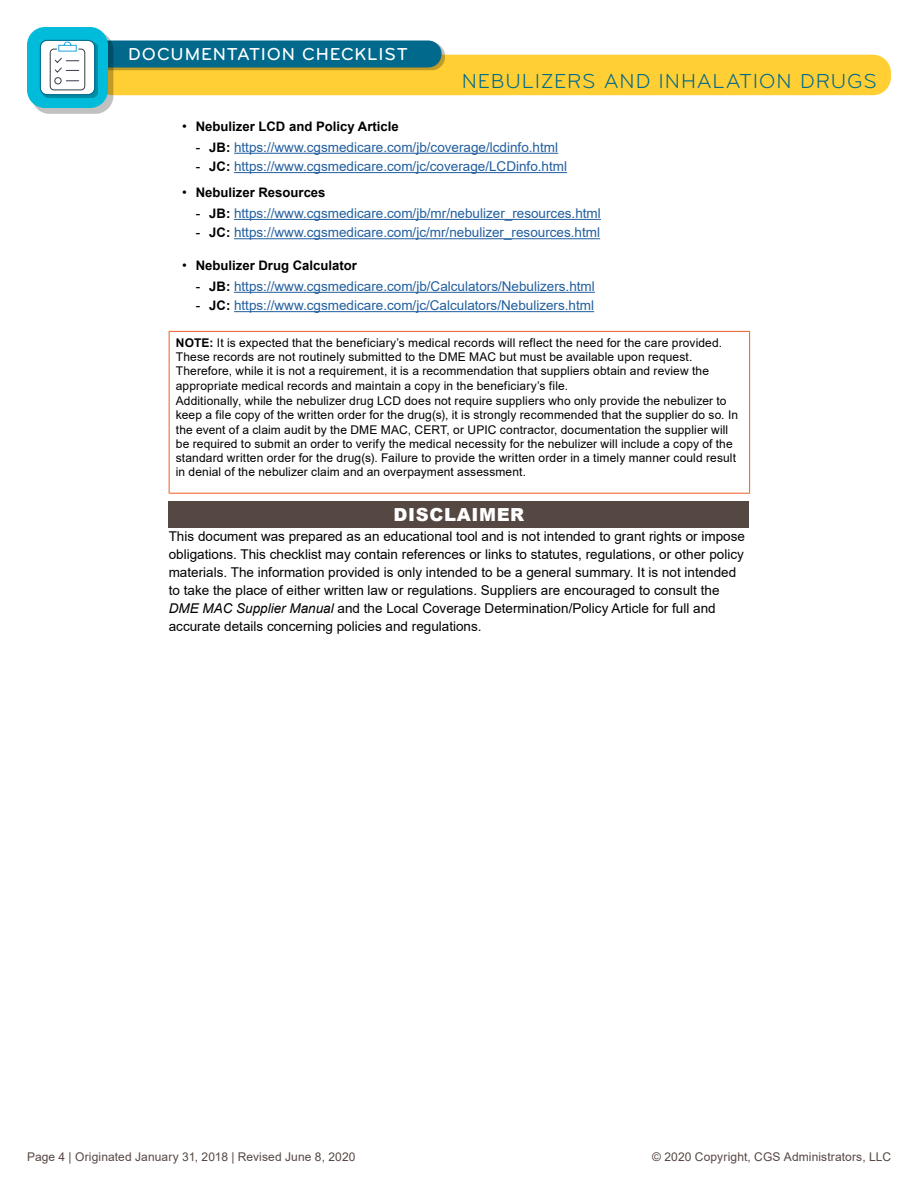
<style>
.page{position:relative;width:918px;height:1188px;background:#fff}
.page>*{position:absolute;margin:0;border:0;box-sizing:border-box;transform-origin:0 0}
.t1{font:21px "Bryant Pro";letter-spacing:.04em;color:#00698c}
.t2{font:500 18px "Bryant Pro";letter-spacing:.045em;color:#fff}
.t3{font:900 18px "Arial";letter-spacing:.035em;color:#fff}
.main{font:13.5px/18px "Arial";color:#000}
.t4{font:13.5px "Arial";color:#215e9e}
.t5{font:700 13.2px "Arial";color:#000}
.note{font:12px/14.2px "Arial";letter-spacing:.01em;color:#000}
.t6{font:12px "Arial";letter-spacing:.01em;color:#554742}
.s1{font-weight:400;font-size:13.5px}
.s2{color:#000}
.s3{font-weight:700;font-size:13.2px;color:#000}
.s4{font-weight:700}
.s5{font-style:italic}
</style>
<div class="page">
<div style="left:94px;top:55px;width:797px;height:40px;background:#ffcf34;border-radius:18px"></div>
<div style="left:97px;top:43px;width:347px;height:27px;background:#000;opacity:.25"></div>
<div style="left:94px;top:40px;width:348px;height:28px;background:#00698c;border-radius:14px"></div>
<div style="left:32px;top:32px;width:82px;height:82px;background:#000;opacity:.25"></div>
<div style="left:27px;top:27px;width:81px;height:81px;background:#00bcda;border-radius:18px"></div>
<div style="left:42px;top:42px;width:56px;height:56px;background:#008da4"></div>
<div style="left:40px;top:40px;width:55px;height:55px;background:#fff;border-radius:7px"></div>
<div style="left:50px;top:49px;width:35px;height:41px;border:1px solid #3a3b47;border-radius:4px"></div>
<svg style="left:54px;top:42px;width:25px;height:43px"></svg>
<div style="left:40px;top:40px;width:55px;height:55px;border:1px solid #00698c;border-radius:7px"></div>
<hr style="left:234px;top:153px;width:324px;height:1px;background:#215e9e">
<hr style="left:234px;top:172px;width:333px;height:1px;background:#215e9e">
<hr style="left:234px;top:219px;width:367px;height:1px;background:#215e9e">
<hr style="left:234px;top:238px;width:366px;height:1px;background:#215e9e">
<hr style="left:234px;top:292px;width:361px;height:1px;background:#215e9e">
<hr style="left:234px;top:311px;width:360px;height:1px;background:#215e9e">
<hr style="left:169px;top:331px;width:581px;height:1px;background:#f15d26">
<hr style="left:169px;top:332px;width:1px;height:161px;background:#f15d26">
<hr style="left:749px;top:332px;width:1px;height:161px;background:#f15d26">
<hr style="left:169px;top:493px;width:581px;height:1px;background:#f15d26">
<div style="left:169px;top:501px;width:580px;height:27px;background:#554742"></div>
<h2 class="t2" style="left:128px;top:43px;width:281px">DOCUMENTATION CHECKLIST</h2>
<h1 class="t1" style="left:462px;top:69px;width:416px">NEBULIZERS AND INHALATION DRUGS</h1>
<p class="t5" style="left:182px;top:117px;width:218px"><span class="s1">•</span> Nebulizer LCD and Policy Article</p>
<p class="t4" style="left:196px;top:138px;width:364px"><span class="s2">-</span> <span class="s3">JB:</span> https://www.cgsmedicare.com/jb/coverage/lcdinfo.html</p>
<p class="t4" style="left:196px;top:157px;width:373px"><span class="s2">-</span> <span class="s3">JC:</span> https://www.cgsmedicare.com/jc/coverage/LCDinfo.html</p>
<p class="t5" style="left:182px;top:183px;width:145px"><span class="s1">•</span> Nebulizer Resources</p>
<p class="t4" style="left:196px;top:204px;width:407px"><span class="s2">-</span> <span class="s3">JB:</span> https://www.cgsmedicare.com/jb/mr/nebulizer_resources.html</p>
<p class="t4" style="left:196px;top:223px;width:406px"><span class="s2">-</span> <span class="s3">JC:</span> https://www.cgsmedicare.com/jc/mr/nebulizer_resources.html</p>
<p class="t5" style="left:182px;top:256px;width:176px"><span class="s1">•</span> Nebulizer Drug Calculator</p>
<p class="t4" style="left:196px;top:277px;width:401px"><span class="s2">-</span> <span class="s3">JB:</span> https://www.cgsmedicare.com/jb/Calculators/Nebulizers.html</p>
<p class="t4" style="left:196px;top:296px;width:400px"><span class="s2">-</span> <span class="s3">JC:</span> https://www.cgsmedicare.com/jc/Calculators/Nebulizers.html</p>
<p class="note" style="left:176px;top:335px;width:548px"><span class="s4">NOTE:</span> It is expected that the beneficiary’s medical records will reflect the need for the care provided.<br>These records are not routinely submitted to the DME MAC but must be available upon request.<br>Therefore, while it is not a requirement, it is a recommendation that suppliers obtain and review the appropriate medical records and maintain a copy in the beneficiary’s file.</p>
<p class="note" style="left:176px;top:394px;width:564px">Additionally, while the nebulizer drug LCD does not require suppliers who only provide the nebulizer to keep a file copy of the written order for the drug(s), it is strongly recommended that the supplier do so. In the event of a claim audit by the DME MAC, CERT, or UPIC contractor, documentation the supplier will be required to submit an order to verify the medical necessity for the nebulizer will include a copy of the standard written order for the drug(s). Failure to provide the written order in a timely manner could result in denial of the nebulizer claim and an overpayment assessment.</p>
<p class="t3" style="left:394px;top:501px;width:132px">DISCLAIMER</p>
<p class="main" style="left:169px;top:527px;width:578px">This document was prepared as an educational tool and is not intended to grant rights or impose obligations. This checklist may contain references or links to statutes, regulations, or other policy materials. The information provided is only intended to be a general summary. It is not intended to take the place of either written law or regulations. Suppliers are encouraged to consult the <span class="s5">DME MAC Supplier Manual</span> and the Local Coverage Determination/Policy Article for full and accurate details concerning policies and regulations.</p>
<p class="t6" style="left:27px;top:1149px;width:330px">Page 4 | Originated January 31, 2018 | Revised June 8, 2020</p>
<p class="t6" style="left:652px;top:1149px;width:240px">© 2020 Copyright, CGS Administrators, LLC</p>
</div>
